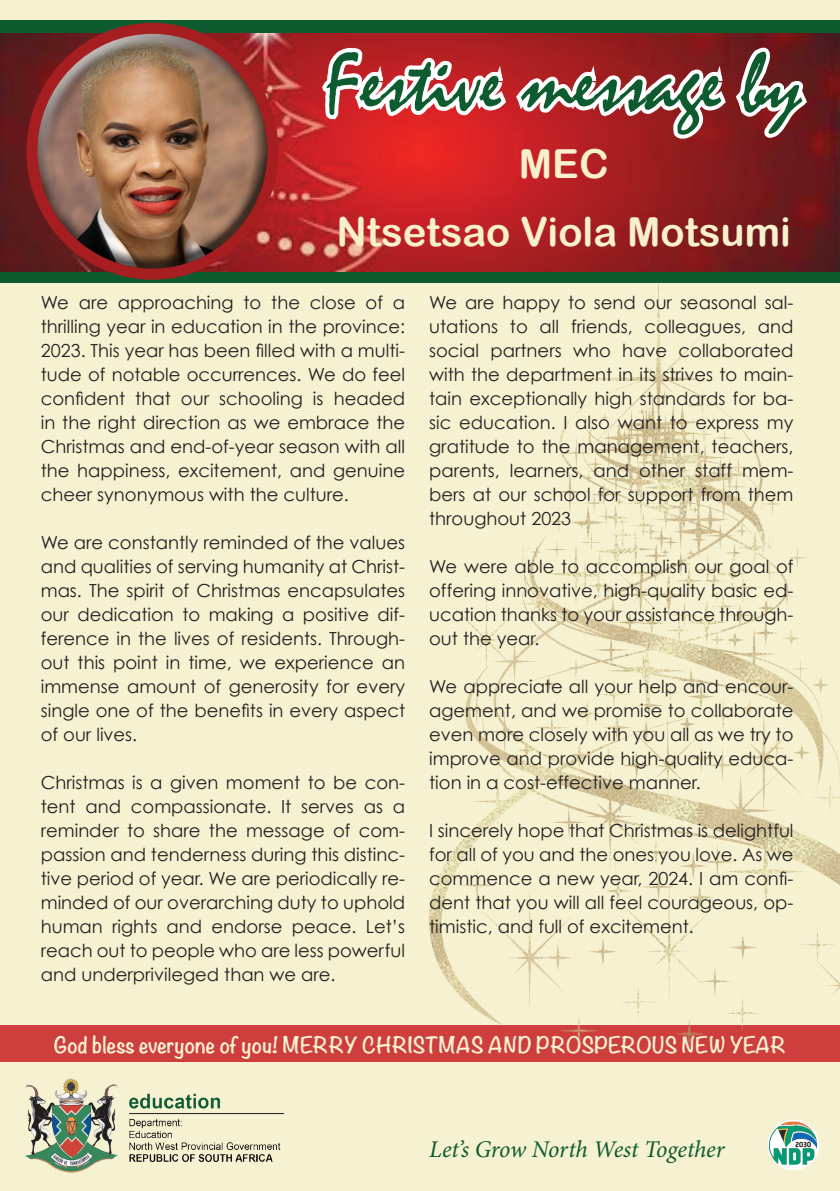
<style>
.page{position:relative;width:840px;height:1191px;background:#fff}
.page>*{position:absolute;margin:0;border:0;box-sizing:border-box;transform-origin:0 0}
.t1{font:84px "Mistral";color:#0e5b2f}
.t2{font:40px/68px "Arial Rounded MT Bold";color:#f7f0cc;text-align:center}
.t3{font:italic 24px "Minion Pro";letter-spacing:-.01em;color:#0e5b2f}
.t4{font:700 20px "Noteworthy";color:#f6f1d0}
.t5{font:18px/24px "Century Gothic";color:#231f20;text-align:justify}
</style>
<div class="page">
<div style="left:0;top:0;width:839px;height:1191px;background:#f6f1d0"></div>
<div style="left:0;top:20px;width:839px;height:263px;background:#0e5b2f"></div>
<img style="left:0;top:33px;width:839px;height:238px">
<div style="left:0;top:1025px;width:839px;height:37px;background:#cd3e3d"></div>
<div style="left:26px;top:23px;width:252px;height:257px;border:22px solid #a71e21;border-radius:50%"></div>
<div style="left:35px;top:34px;width:226px;height:181px;background:#fff;opacity:.75"></div>
<div style="left:40px;top:70px;width:229px;height:202px;background:#231f20;opacity:.75"></div>
<svg style="left:316px;top:33px;width:496px;height:145px;background:#bd5154"></svg>
<img style="left:25px;top:1078px;width:259px;height:95px">
<div style="left:767px;top:1119px;width:51px;height:51px;background:#fff;border-radius:50%"></div>
<img style="left:767px;top:1120px;width:51px;height:45px">
<img style="left:429px;top:283px;width:410px;height:765px">
<h1 class="t1" style="left:325px;top:36px;width:478px">Festive message by</h1>
<h2 class="t2" style="left:336px;top:129px;width:456px">MEC<br>Ntsetsao Viola Motsumi</h2>
<p class="t5" style="left:41px;top:290px;width:365px">We are approaching to the close of a thrilling year in education in the province:<br>2023. This year has been filled with a multi&shy;tude of notable occurrences. We do feel confident that our schooling is headed in the right direction as we embrace the Christmas and end-of-year season with all the happiness, excitement, and genuine cheer synonymous with the culture.</p>
<p class="t5" style="left:41px;top:530px;width:365px">We are constantly reminded of the values and qualities of serving humanity at Christ&shy;mas. The spirit of Christmas encapsulates our dedication to making a positive dif&shy;ference in the lives of residents. Through&shy;out this point in time, we experience an immense amount of generosity for every single one of the benefits in every aspect of our lives.</p>
<p class="t5" style="left:41px;top:770px;width:365px">Christmas is a given moment to be con&shy;tent and compassionate. It serves as a reminder to share the message of com&shy;passion and tenderness during this distinc&shy;tive period of year. We are periodically re&shy;minded of our overarching duty to uphold human rights and endorse peace. Let’s reach out to people who are less powerful and underprivileged than we are.</p>
<p class="t5" style="left:429px;top:290px;width:365px">We are happy to send our seasonal sal&shy;utations to all friends, colleagues, and social partners who have collaborated with the department in its strives to main&shy;tain exceptionally high standards for ba&shy;sic education. I also want to express my gratitude to the management, teachers, parents, learners, and other staff mem&shy;bers at our school for support from them throughout 2023</p>
<p class="t5" style="left:429px;top:554px;width:365px">We were able to accomplish our goal of offering innovative, high-quality basic ed&shy;ucation thanks to your assistance through&shy;out the year.</p>
<p class="t5" style="left:429px;top:674px;width:365px">We appreciate all your help and encour&shy;agement, and we promise to collaborate even more closely with you all as we try to improve and provide high-quality educa&shy;tion in a cost-effective manner.</p>
<p class="t5" style="left:429px;top:818px;width:365px">I sincerely hope that Christmas is delightful for all of you and the ones you love. As we commence a new year, 2024. I am confi&shy;dent that you will all feel courageous, op&shy;timistic, and full of excitement.</p>
<p class="t4" style="left:54px;top:1027px;width:733px">God bless everyone of you! MERRY CHRISTMAS AND PROSPEROUS NEW YEAR</p>
<h3 class="t3" style="left:429px;top:1133px;width:297px">Let’s Grow North West Together</h3>
</div>
